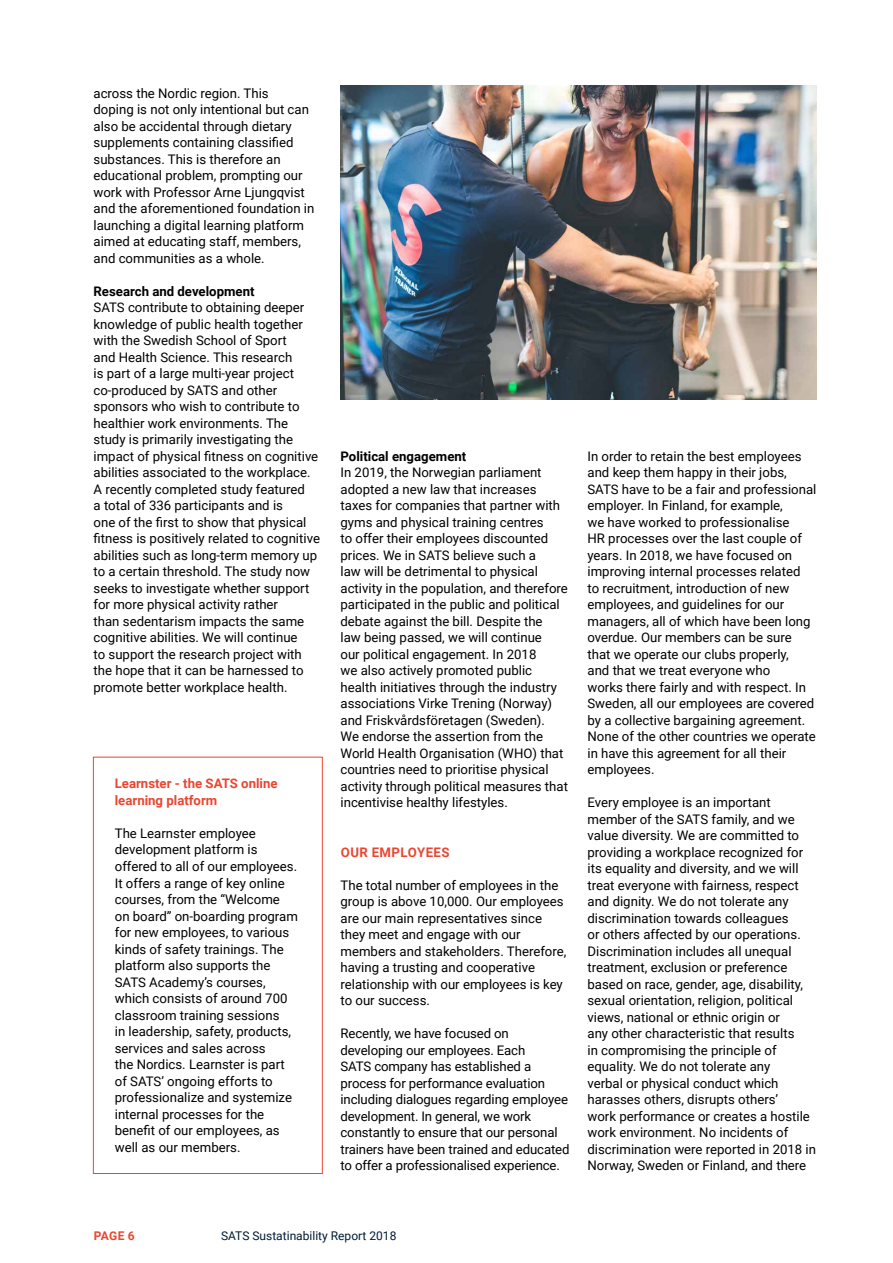
<style>
.page{position:relative;width:893px;height:1263px;background:#fff}
.page>*{position:absolute;margin:0;border:0;box-sizing:border-box;transform-origin:0 0}
.t1{font:13.2px/16.5px "Roboto";color:#000}
.t2{font:700 13.2px "Roboto";color:#000}
.t3{font:700 13.2px/16.5px "Roboto";color:#e94732}
.t4{font:700 13.2px "Roboto";letter-spacing:.035em;color:#e94732}
.t5{font:12px "Roboto";color:#001b33}
.t6{font:700 12px "Roboto";color:#e94732}
</style>
<div class="page">
<img style="left:340px;top:85px;width:476px;height:315px">
<div style="left:93px;top:757px;width:229px;height:417px;border:1px solid #e94732"></div>
<p class="t1" style="left:94px;top:84px;width:222px">across the Nordic region. This<br>doping is not only intentional but can also be accidental through dietary supplements containing classified substances. This is therefore an educational problem, prompting our work with Professor Arne Ljungqvist and the aforementioned foundation in launching a digital learning platform aimed at educating staff, members, and communities as a whole.</p>
<p class="t2" style="left:94px;top:282px;width:163px">Research and development</p>
<p class="t1" style="left:94px;top:299px;width:228px">SATS contribute to obtaining deeper knowledge of public health together with the Swedish School of Sport<br>and Health Science. This research<br>is part of a large multi-year project co-produced by SATS and other sponsors who wish to contribute to healthier work environments. The study is primarily investigating the impact of physical fitness on cognitive abilities associated to the workplace.<br>A recently completed study featured<br>a total of 336 participants and is<br>one of the first to show that physical fitness is positively related to cognitive abilities such as long-term memory up to a certain threshold. The study now seeks to investigate whether support for more physical activity rather<br>than sedentarism impacts the same cognitive abilities. We will continue<br>to support the research project with the hope that it can be harnessed to promote better workplace health.</p>
<p class="t3" style="left:115px;top:775px;width:164px">Learnster - the SATS online learning platform</p>
<p class="t1" style="left:115px;top:824px;width:185px">The Learnster employee development platform is offered to all of our employees.<br>It offers a range of key online courses, from the “Welcome on board” on-boarding program for new employees, to various kinds of safety trainings. The platform also supports the<br>SATS Academy’s courses, which consists of around 700 classroom training sessions<br>in leadership, safety, products, services and sales across<br>the Nordics. Learnster is part of SATS’ ongoing efforts to professionalize and systemize internal processes for the benefit of our employees, as well as our members.</p>
<p class="t2" style="left:340px;top:447px;width:127px">Political engagement</p>
<p class="t1" style="left:340px;top:464px;width:229px">In 2019, the Norwegian parliament adopted a new law that increases taxes for companies that partner with gyms and physical training centres<br>to offer their employees discounted prices. We in SATS believe such a<br>law will be detrimental to physical activity in the population, and therefore participated in the public and political debate against the bill. Despite the<br>law being passed, we will continue<br>our political engagement. In 2018<br>we also actively promoted public health initiatives through the industry associations Virke Trening (Norway) and Friskvårdsföretagen (Sweden).<br>We endorse the assertion from the World Health Organisation (WHO) that countries need to prioritise physical activity through political measures that incentivise healthy lifestyles.</p>
<p class="t4" style="left:341px;top:843px;width:110px">OUR EMPLOYEES</p>
<p class="t1" style="left:340px;top:876px;width:227px">The total number of employees in the group is above 10,000. Our employees are our main representatives since they meet and engage with our members and stakeholders. Therefore, having a trusting and cooperative relationship with our employees is key to our success.</p>
<p class="t1" style="left:340px;top:1025px;width:231px">Recently, we have focused on developing our employees. Each<br>SATS company has established a process for performance evaluation including dialogues regarding employee development. In general, we work constantly to ensure that our personal trainers have been trained and educated to offer a professionalised experience.</p>
<p class="t1" style="left:587px;top:447px;width:230px">In order to retain the best employees and keep them happy in their jobs, SATS have to be a fair and professional employer. In Finland, for example,<br>we have worked to professionalise<br>HR processes over the last couple of years. In 2018, we have focused on improving internal processes related<br>to recruitment, introduction of new employees, and guidelines for our managers, all of which have been long overdue. Our members can be sure that we operate our clubs properly,<br>and that we treat everyone who<br>works there fairly and with respect. In Sweden, all our employees are covered by a collective bargaining agreement.<br>None of the other countries we operate in have this agreement for all their employees.</p>
<p class="t1" style="left:587px;top:794px;width:230px">Every employee is an important member of the SATS family, and we value diversity. We are committed to providing a workplace recognized for its equality and diversity, and we will treat everyone with fairness, respect and dignity. We do not tolerate any discrimination towards colleagues<br>or others affected by our operations.<br>Discrimination includes all unequal treatment, exclusion or preference based on race, gender, age, disability, sexual orientation, religion, political views, national or ethnic origin or<br>any other characteristic that results<br>in compromising the principle of equality. We do not tolerate any<br>verbal or physical conduct which harasses others, disrupts others’<br>work performance or creates a hostile work environment. No incidents of discrimination were reported in 2018 in Norway, Sweden or Finland, and there</p>
<p class="t6" style="left:94px;top:1227px;width:42px">PAGE 6</p>
<p class="t5" style="left:221px;top:1227px;width:177px">SATS Sustatinability Report 2018</p>
</div>
